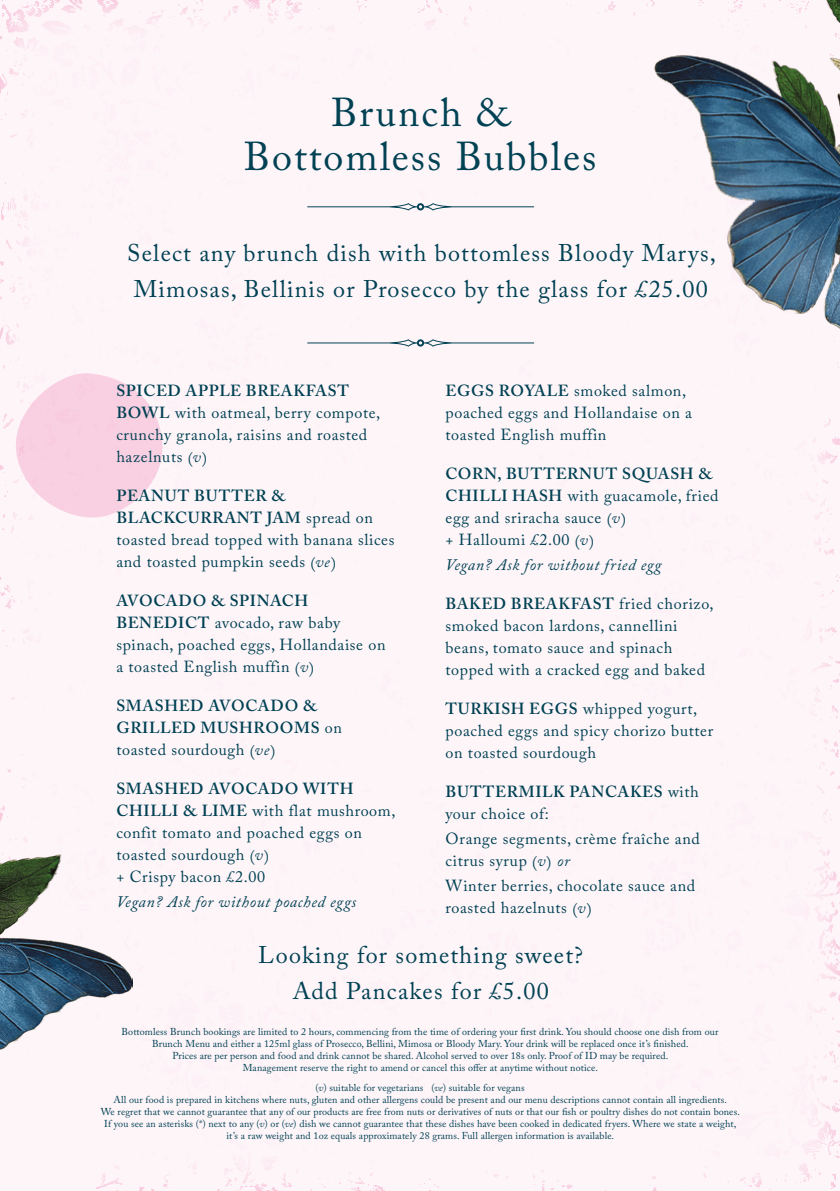
<style>
.page{position:relative;width:840px;height:1191px;background:#fff}
.page>*{position:absolute;margin:0;border:0;box-sizing:border-box;transform-origin:0 0}
.t1{font:40px/44px "Adobe Caslon Pro";letter-spacing:.05em;color:#004153;text-align:center}
.t2{font:24px/36px "Adobe Caslon Pro";letter-spacing:.05em;color:#004153}
.t3{font:16px/22px "Adobe Caslon Pro";letter-spacing:.04em;color:#004153}
.t4{font:600 16px/22px "Adobe Caslon Pro";letter-spacing:.04em;color:#004153}
.t5{font:italic 16px "Adobe Caslon Pro";letter-spacing:.04em;color:#004153}
.t6{font:10px/12px "Adobe Caslon Pro";letter-spacing:.01em;color:#004153;text-align:center}
.s1{font-weight:600}
.s2{font-style:italic}
.s3{font-weight:400}
.s4{font-weight:400;font-style:italic}
</style>
<div class="page">
<div style="left:0;top:0;width:839px;height:1191px;background:#fef5f9"></div>
<img style="left:653px;top:0;width:186px;height:328px">
<svg style="left:5px;top:373px;width:158px;height:146px"></svg>
<svg style="left:307px;top:203px;width:227px;height:7px"></svg>
<svg style="left:307px;top:339px;width:227px;height:7px"></svg>
<img style="left:0;top:814px;width:133px;height:236px">
<h1 class="t1" style="left:243px;top:90px;width:354px">Brunch &amp;<br>Bottomless Bubbles</h1>
<h2 class="t2" style="left:127px;top:235px;width:590px">Select any brunch dish with bottomless Bloody Marys,<br>Mimosas, Bellinis or Prosecco by the glass for £25.00</h2>
<h3 class="t3" style="left:116px;top:379px;width:265px"><span class="s1">SPICED APPLE BREAKFAST<br>BOWL</span> with oatmeal, berry compote, crunchy granola, raisins and roasted hazelnuts (<span class="s2">v</span>)</h3>
<h3 class="t3" style="left:116px;top:484px;width:279px"><span class="s1">PEANUT BUTTER &amp;<br>BLACKCURRANT JAM</span> spread on toasted bread topped with banana slices and toasted pumpkin seeds (<span class="s2">ve</span>)</h3>
<h3 class="t3" style="left:116px;top:589px;width:270px"><span class="s1">AVOCADO &amp; SPINACH<br>BENEDICT</span> avocado, raw baby spinach, poached eggs, Hollandaise on a toasted English muffin (<span class="s2">v</span>)</h3>
<h3 class="t4" style="left:116px;top:694px;width:227px">SMASHED AVOCADO &amp;<br>GRILLED MUSHROOMS <span class="s3">on toasted sourdough (</span><span class="s4">ve</span><span class="s3">)</span></h3>
<h3 class="t3" style="left:116px;top:777px;width:280px"><span class="s1">SMASHED AVOCADO WITH<br>CHILLI &amp; LIME</span> with flat mushroom, confit tomato and poached eggs on toasted sourdough (<span class="s2">v</span>)<br>+ Crispy bacon £2.00</h3>
<h3 class="t5" style="left:116px;top:892px;width:241px">Vegan? Ask for without poached eggs</h3>
<h3 class="t3" style="left:445px;top:379px;width:248px"><span class="s1">EGGS ROYALE</span> smoked salmon, poached eggs and Hollandaise on a toasted English muffin</h3>
<h3 class="t3" style="left:445px;top:462px;width:274px"><span class="s1">CORN, BUTTERNUT SQUASH &amp;<br>CHILLI HASH</span> with guacamole, fried egg and sriracha sauce (<span class="s2">v</span>)<br>+ Halloumi £2.00 (<span class="s2">v</span>)</h3>
<h3 class="t5" style="left:445px;top:555px;width:217px">Vegan? Ask for without fried egg</h3>
<h3 class="t3" style="left:445px;top:592px;width:269px"><span class="s1">BAKED BREAKFAST</span> fried chorizo, smoked bacon lardons, cannellini beans, tomato sauce and spinach topped with a cracked egg and baked</h3>
<h3 class="t3" style="left:445px;top:697px;width:269px"><span class="s1">TURKISH EGGS</span> whipped yogurt, poached eggs and spicy chorizo butter on toasted sourdough</h3>
<h3 class="t4" style="left:445px;top:780px;width:255px">BUTTERMILK PANCAKES <span class="s3">with your choice of:</span></h3>
<h3 class="t3" style="left:445px;top:827px;width:256px">Orange segments, crème fraîche and citrus syrup (<span class="s2">v</span>) <span class="s2">or</span></h3>
<h3 class="t3" style="left:445px;top:874px;width:251px">Winter berries, chocolate sauce and roasted hazelnuts (<span class="s2">v</span>)</h3>
<h2 class="t2" style="left:258px;top:936px;width:326px;text-align:center">Looking for something sweet?<br>Add Pancakes for £5.00</h2>
<p class="t6" style="left:121px;top:1025px;width:598px">Bottomless Brunch bookings are limited to 2 hours, commencing from the time of ordering your first drink. You should choose one dish from our Brunch Menu and either a 125ml glass of Prosecco, Bellini, Mimosa or Bloody Mary. Your drink will be replaced once it’s finished.<br>Prices are per person and food and drink cannot be shared. Alcohol served to over 18s only. Proof of ID may be required.<br>Management reserve the right to amend or cancel this offer at anytime without notice.</p>
<p class="t6" style="left:101px;top:1081px;width:640px">(<span class="s2">v</span>) suitable for vegetarians (<span class="s2">ve</span>) suitable for vegans<br>All our food is prepared in kitchens where nuts, gluten and other allergens could be present and our menu descriptions cannot contain all ingredients.<br>We regret that we cannot guarantee that any of our products are free from nuts or derivatives of nuts or that our fish or poultry dishes do not contain bones.<br>If you see an asterisks (<span class="s2">*</span>) next to any (<span class="s2">v</span>) or (<span class="s2">ve</span>) dish we cannot guarantee that these dishes have been cooked in dedicated fryers. Where we state a weight, it’s a raw weight and 1oz equals approximately 28 grams. Full allergen information is available.</p>
</div>
